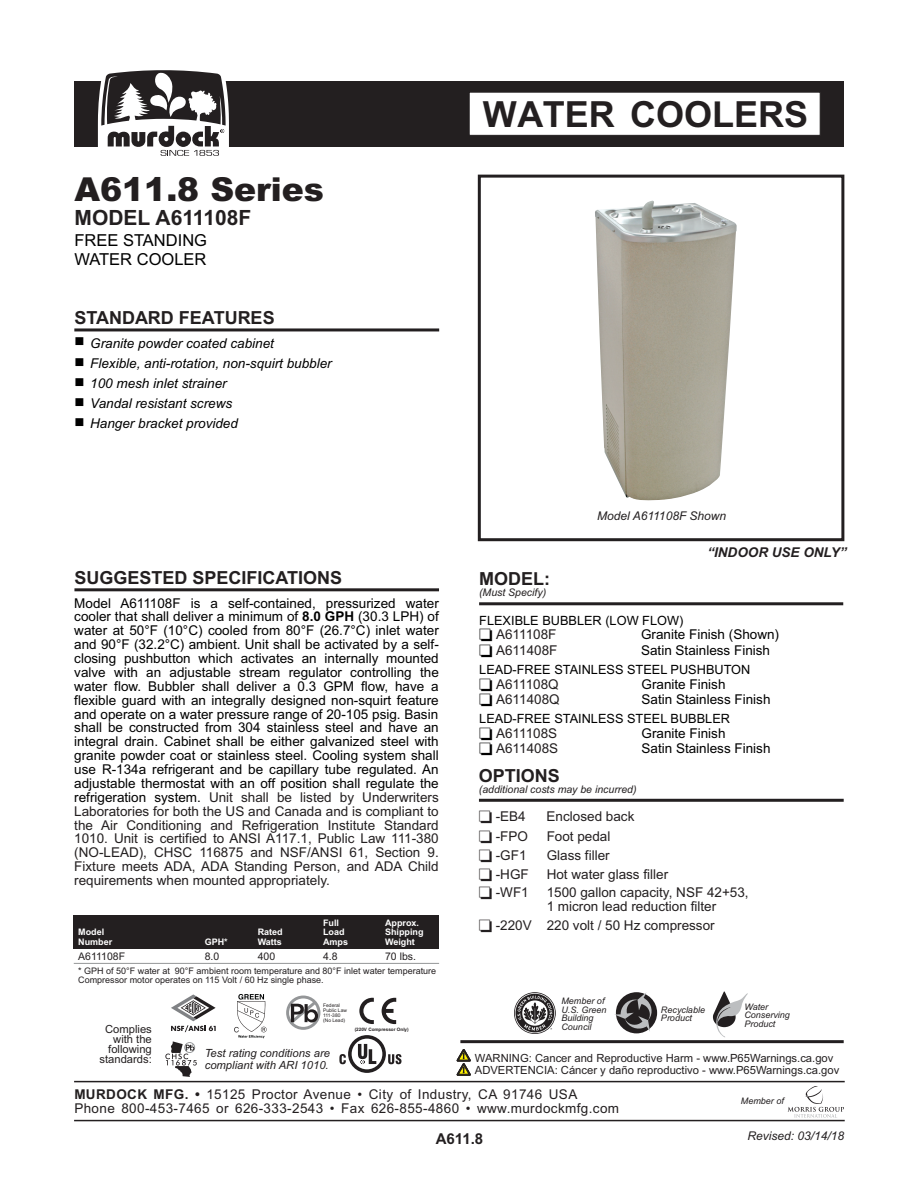
<style>
.page{position:relative;width:918px;height:1188px;background:#fff}
.page>*{position:absolute;margin:0;border:0;box-sizing:border-box;transform-origin:0 0}
.t1{font:700 36px "Arial";color:#231f20}
.t2{font:900 33px "Arial";color:#231f20}
.t3{font:700 21px "Arial";color:#231f20}
.t4{font:700 18px "Arial";color:#231f20}
.t5{font:16.5px/18.5px "Arial";color:#000}
.t6{font:700 15px "Arial";color:#231f20}
.t7{font:13.5px/13.8px "Arial";color:#000;text-align:justify}
.t8{font:13.5px/13.5px "Arial";color:#231f20}
.t9{font:italic 13.5px "Arial";color:#000}
.t10{font:13.5px/13.8px "Arial";letter-spacing:.03em;color:#231f20}
.t11{font:italic 700 13.5px "Arial";color:#231f20}
.t12{font:12.75px "Arial";color:#000}
.t13{font:italic 12px "Arial";color:#231f20}
.t14{font:11.25px/9.8px "Arial";color:#231f20;text-align:right}
.t15{font:italic 11.25px/12.6px "Arial";color:#231f20}
.t16{font:italic 10.5px "Arial";color:#231f20}
.t17{font:10.5px "Arial";color:#231f20}
.t18{font:9px/9.6px "Arial";color:#231f20}
.t19{font:italic 9px/8.6px "Arial";color:#231f20}
.t20{font:700 9px "Arial";color:#fff}
.t21{font:4.95px/5.1px "Arial";color:#231f20}
.t22{font:700 4.65px "Arial";color:#231f20}
.s1{font-weight:700}
.s2{color:#231f20}
.s3{color:#000}
</style>
<div class="page">
<div style="left:478px;top:175px;width:366px;height:366px;border:3px solid #231f20"></div>
<hr style="left:74px;top:588px;width:365px;height:3px;background:#231f20">
<hr style="left:74px;top:328px;width:365px;height:3px;background:#231f20">
<div style="left:74px;top:81px;width:770px;height:66px;background:#231f20"></div>
<hr style="left:74px;top:1120px;width:771px;height:1px;background:#231f20">
<hr style="left:74px;top:1081px;width:771px;height:1px;background:#231f20">
<svg style="left:98px;top:70px;width:131px;height:86px"></svg>
<svg style="left:788px;top:1086px;width:56px;height:32px"></svg>
<hr style="left:479px;top:799px;width:365px;height:3px;background:#231f20">
<hr style="left:479px;top:602px;width:364px;height:3px;background:#231f20">
<svg style="left:286px;top:996px;width:34px;height:34px"></svg>
<svg style="left:234px;top:994px;width:33px;height:44px"></svg>
<svg style="left:165px;top:1041px;width:32px;height:36px"></svg>
<svg style="left:171px;top:994px;width:45px;height:38px"></svg>
<svg style="left:382px;top:998px;width:14px;height:26px"></svg>
<svg style="left:359px;top:998px;width:15px;height:26px"></svg>
<svg style="left:339px;top:1035px;width:63px;height:38px"></svg>
<svg style="left:469px;top:92px;width:352px;height:44px;background:#f4f4f4"></svg>
<div style="left:74px;top:915px;width:365px;height:34px;background:#231f20"></div>
<hr style="left:74px;top:963px;width:365px;height:1px;background:#949698">
<img style="left:595px;top:200px;width:142px;height:301px">
<hr style="left:460px;top:1040px;width:384px;height:3px;background:#231f20">
<svg style="left:514px;top:992px;width:42px;height:42px"></svg>
<div style="left:616px;top:992px;width:41px;height:41px;background:#231f20;border-radius:50%"></div>
<svg style="left:614px;top:992px;width:39px;height:40px"></svg>
<svg style="left:713px;top:991px;width:35px;height:46px"></svg>
<svg style="left:457px;top:1049px;width:14px;height:27px"></svg>
<h2 class="t2" style="left:75px;top:178px;width:251px">A611.8 Series</h2>
<h3 class="t3" style="left:75px;top:209px;width:178px">MODEL A611108F</h3>
<p class="t5" style="left:74px;top:233px;width:134px">FREE STANDING<br>WATER COOLER</p>
<h3 class="t4" style="left:74px;top:311px;width:202px">STANDARD FEATURES</h3>
<p class="t9" style="left:75px;top:338px;width:201px">■ Granite powder coated cabinet</p>
<p class="t9" style="left:75px;top:358px;width:259px">■ Flexible, anti-rotation, non-squirt bubbler</p>
<p class="t9" style="left:75px;top:378px;width:154px">■ 100 mesh inlet strainer</p>
<p class="t9" style="left:75px;top:398px;width:159px">■ Vandal resistant screws</p>
<p class="t9" style="left:75px;top:418px;width:165px">■ Hanger bracket provided</p>
<h3 class="t4" style="left:74px;top:571px;width:269px">SUGGESTED SPECIFICATIONS</h3>
<p class="t7" style="left:74px;top:597px;width:366px">Model A611108F is a self-contained, pressurized water cooler that shall deliver a minimum of <span class="s1">8.0 GPH</span> (30.3 LPH) of water at 50°F (10°C) cooled from 80°F (26.7°C) inlet water and 90°F (32.2°C) ambient. Unit shall be activated by a self&shy;closing pushbutton which activates an internally mounted valve with an adjustable stream regulator controlling the water flow. Bubbler shall deliver a 0.3 GPM flow, have a flexible guard with an integrally designed non-squirt feature and operate on a water pressure range of 20-105 psig. Basin shall be constructed from 304 stainless steel and have an integral drain. Cabinet shall be either galvanized steel with granite powder coat or stainless steel. Cooling system shall use R-134a refrigerant and be capillary tube regulated. An adjustable thermostat with an off position shall regulate the refrigeration system. <span class="s2">Unit shall be listed by Underwriters Laboratories for both the US and Canada and is compliant to the Air Conditioning and Refrigeration Institute Standard 1010. Unit is certified to ANSI A117.1, Public Law 111-380 (NO-LEAD), CHSC 116875 and NSF/ANSI 61, Section 9.<br>Fixture meets ADA, ADA Standing Person, and ADA Child requirements when mounted appropriately.</span></p>
<p class="t20" style="left:323px;top:919px;width:18px">Full</p>
<p class="t20" style="left:385px;top:919px;width:36px">Approx.</p>
<p class="t20" style="left:78px;top:929px;width:28px">Model</p>
<p class="t20" style="left:258px;top:929px;width:27px">Rated</p>
<p class="t20" style="left:323px;top:929px;width:23px">Load</p>
<p class="t20" style="left:385px;top:929px;width:40px">Shipping</p>
<p class="t20" style="left:78px;top:938px;width:36px">Number</p>
<p class="t20" style="left:205px;top:938px;width:25px">GPH*</p>
<p class="t20" style="left:258px;top:938px;width:26px">Watts</p>
<p class="t20" style="left:323px;top:938px;width:27px">Amps</p>
<p class="t20" style="left:385px;top:938px;width:31px">Weight</p>
<p class="t17" style="left:78px;top:952px;width:48px">A611108F</p>
<p class="t17" style="left:205px;top:952px;width:16px">8.0</p>
<p class="t17" style="left:258px;top:952px;width:19px">400</p>
<p class="t17" style="left:323px;top:952px;width:16px">4.8</p>
<p class="t17" style="left:385px;top:952px;width:32px">70 lbs.</p>
<p class="t18" style="left:78px;top:967px;width:359px">* GPH of 50°F water at 90°F ambient room temperature and 80°F inlet water temperature<br>Compressor motor operates on 115 Volt / 60 Hz single phase.</p>
<p class="t14" style="left:100px;top:1026px;width:54px">Complies with the following standards:</p>
<p class="t21" style="left:323px;top:1003px;width:25px">Federal<br>Public Law<br>111-380 (No Lead)</p>
<p class="t15" style="left:205px;top:1048px;width:127px">Test rating conditions are compliant with ARI 1010.</p>
<p class="t22" style="left:355px;top:1028px;width:56px">(220V Compressor Only)</p>
<h1 class="t1" style="left:483px;top:100px;width:327px">WATER COOLERS</h1>
<p class="t13" style="left:597px;top:511px;width:130px">Model A611108F Shown</p>
<h3 class="t4" style="left:479px;top:572px;width:72px">MODEL:</h3>
<p class="t16" style="left:479px;top:588px;width:69px">(Must Specify)</p>
<p class="t11" style="left:707px;top:547px;width:141px">“INDOOR USE ONLY”</p>
<p class="t12" style="left:479px;top:615px;width:206px">FLEXIBLE BUBBLER (LOW FLOW)</p>
<p class="t8" style="left:479px;top:629px;width:79px"><span class="s3">□</span> A611108F</p>
<p class="t7" style="left:641px;top:629px;width:140px">Granite Finish (Shown)</p>
<p class="t8" style="left:479px;top:644px;width:80px"><span class="s3">□</span> A611408F</p>
<p class="t7" style="left:641px;top:644px;width:131px">Satin Stainless Finish</p>
<p class="t12" style="left:479px;top:664px;width:273px">LEAD-FREE STAINLESS STEEL PUSHBUTON</p>
<p class="t8" style="left:479px;top:678px;width:81px"><span class="s3">□</span> A611108Q</p>
<p class="t7" style="left:642px;top:678px;width:86px">Granite Finish</p>
<p class="t8" style="left:479px;top:693px;width:82px"><span class="s3">□</span> A611408Q</p>
<p class="t7" style="left:642px;top:693px;width:131px">Satin Stainless Finish</p>
<p class="t12" style="left:479px;top:714px;width:252px">LEAD-FREE STAINLESS STEEL BUBBLER</p>
<p class="t8" style="left:479px;top:728px;width:79px"><span class="s3">□</span> A611108S</p>
<p class="t7" style="left:642px;top:727px;width:86px">Granite Finish</p>
<p class="t8" style="left:479px;top:743px;width:80px"><span class="s3">□</span> A611408S</p>
<p class="t7" style="left:642px;top:742px;width:131px">Satin Stainless Finish</p>
<h3 class="t4" style="left:479px;top:769px;width:83px">OPTIONS</h3>
<p class="t16" style="left:479px;top:786px;width:159px">(additional costs may be incurred)</p>
<p class="t8" style="left:479px;top:811px;width:48px">□ -EB4</p>
<p class="t8" style="left:547px;top:811px;width:89px">Enclosed back</p>
<p class="t8" style="left:479px;top:831px;width:51px">□ -FPO</p>
<p class="t8" style="left:547px;top:831px;width:65px">Foot pedal</p>
<p class="t8" style="left:479px;top:849px;width:49px">□ -GF1</p>
<p class="t8" style="left:547px;top:849px;width:65px">Glass filler</p>
<p class="t8" style="left:479px;top:868px;width:51px">□ -HGF</p>
<p class="t8" style="left:547px;top:868px;width:123px">Hot water glass filler</p>
<p class="t8" style="left:479px;top:887px;width:51px">□ -WF1</p>
<p class="t8" style="left:547px;top:887px;width:204px">1500 gallon capacity, NSF 42+53,<br>1 micron lead reduction filter</p>
<p class="t8" style="left:479px;top:920px;width:237px">□ -220V 220 volt / 50 Hz compressor</p>
<p class="t19" style="left:561px;top:997px;width:47px">Member of<br>U.S. Green<br>Building<br>Council</p>
<p class="t19" style="left:744px;top:1003px;width:47px">Water<br>Conserving<br>Product</p>
<p class="t14" style="left:475px;top:1053px;width:366px;line-height:12.6px;text-align:left">WARNING: Cancer and Reproductive Harm - www.P65Warnings.ca.gov<br>ADVERTENCIA: Cáncer y daño reproductivo - www.P65Warnings.ca.gov</p>
<p class="t19" style="left:661px;top:1006px;width:46px">Recyclable<br>Product</p>
<p class="t10" style="left:74px;top:1089px;width:546px"><span class="s1">MURDOCK MFG. •</span> 15125 Proctor Avenue • City of Industry, CA 91746 USA<br>Phone 800-453-7465 or 626-333-2543 • Fax 626-855-4860 • www.murdockmfg.com</p>
<p class="t19" style="left:741px;top:1098px;width:45px">Member of</p>
<p class="t6" style="left:436px;top:1133px;width:49px">A611.8</p>
<p class="t13" style="left:747px;top:1132px;width:98px">Revised: 03/14/18</p>
</div>
